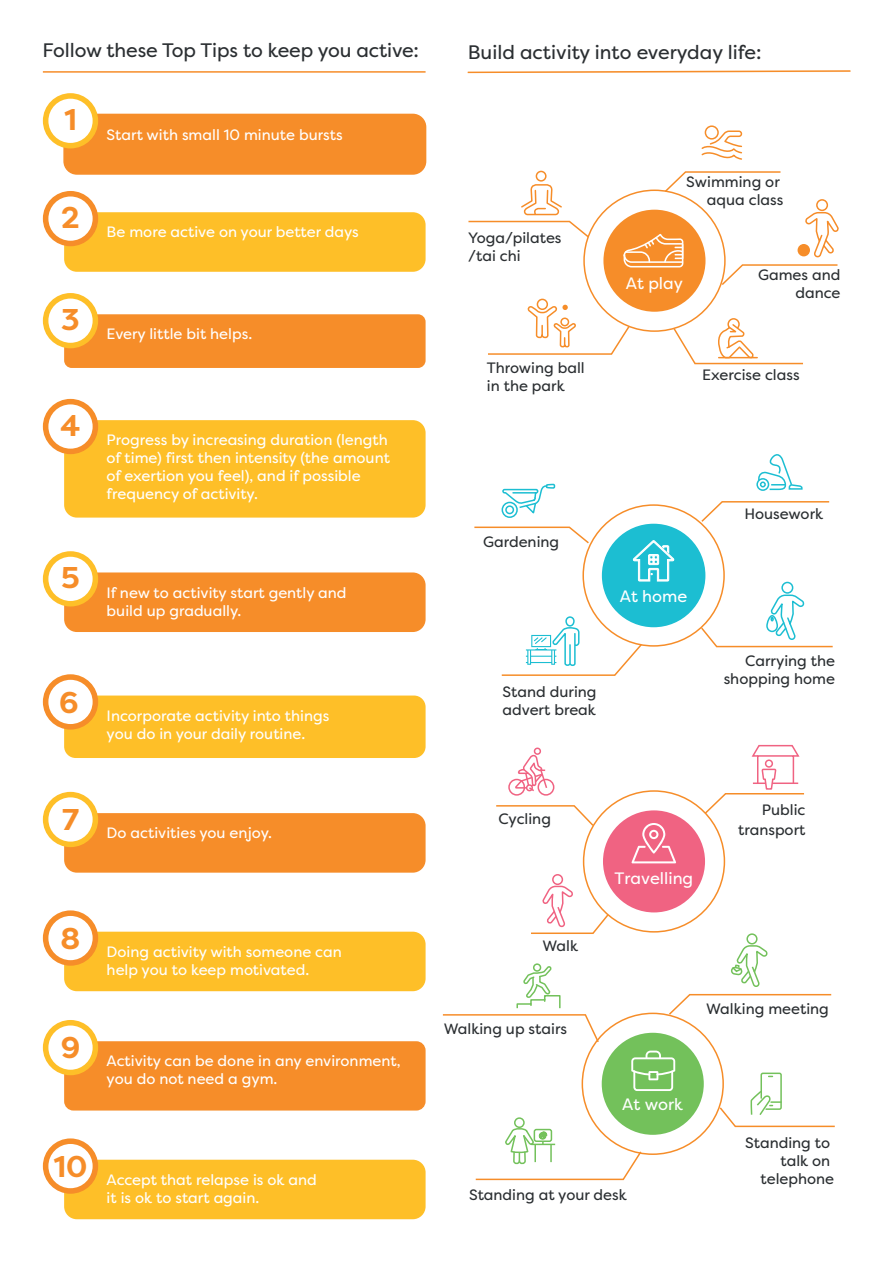
<style>
.page{position:relative;width:893px;height:1263px;background:#fff}
.page>*{position:absolute;margin:0;border:0;box-sizing:border-box;transform-origin:0 0}
.t1{font:700 30px "Filson Pro";color:#f68d29}
.t2{font:19.5px "Filson Pro";letter-spacing:-.005em;color:#2a2e31}
.t3{font:16.5px "Filson Pro";color:#fff}
.t4{font:15px/18px "Filson Pro";color:#fff}
.t5{font:15px/18px "Filson Pro";color:#2a2e31;text-align:right}
</style>
<div class="page">
<svg style="left:467px;top:70px;width:384px;height:4px"></svg>
<div style="left:603px;top:210px;width:102px;height:102px;background:#f68d29;border-radius:50%"></div>
<svg style="left:624px;top:234px;width:59px;height:33px"></svg>
<div style="left:536px;top:171px;width:11px;height:11px;border:2px solid #f68d29;border-radius:50%"></div>
<svg style="left:701px;top:130px;width:42px;height:30px"></svg>
<div style="left:705px;top:125px;width:14px;height:15px;border:2px solid #f68d29;border-radius:50%"></div>
<div style="left:537px;top:299px;width:11px;height:11px;border:2px solid #f68d29;border-radius:50%"></div>
<svg style="left:663px;top:171px;width:118px;height:23px"></svg>
<svg style="left:672px;top:317px;width:131px;height:48px"></svg>
<svg style="left:468px;top:185px;width:123px;height:54px"></svg>
<svg style="left:488px;top:303px;width:143px;height:52px"></svg>
<div style="left:603px;top:524px;width:102px;height:102px;background:#1cbed2;border-radius:50%"></div>
<div style="left:602px;top:524px;width:103px;height:103px;border:2px solid #1cbed2;border-radius:50%"></div>
<svg style="left:632px;top:540px;width:42px;height:42px"></svg>
<div style="left:756px;top:478px;width:13px;height:13px;border:2px solid #1cbed2;border-radius:50%"></div>
<svg style="left:757px;top:454px;width:46px;height:37px"></svg>
<div style="left:533px;top:963px;width:8px;height:9px;border:2px solid #73c15b;border-radius:50%"></div>
<div style="left:565px;top:616px;width:10px;height:11px;border:2px solid #1cbed2;border-radius:50%"></div>
<svg style="left:700px;top:501px;width:130px;height:22px"></svg>
<svg style="left:442px;top:964px;width:158px;height:80px"></svg>
<svg style="left:474px;top:483px;width:116px;height:62px"></svg>
<svg style="left:501px;top:626px;width:142px;height:50px"></svg>
<div style="left:757px;top:755px;width:37px;height:29px;border:2px solid #f06382"></div>
<svg style="left:751px;top:744px;width:49px;height:13px"></svg>
<div style="left:765px;top:759px;width:8px;height:9px;border:2px solid #f06382;border-radius:50%"></div>
<div style="left:603px;top:810px;width:102px;height:102px;background:#f06382;border-radius:50%"></div>
<svg style="left:508px;top:747px;width:47px;height:49px"></svg>
<div style="left:552px;top:874px;width:11px;height:11px;border:2px solid #f06382;border-radius:50%"></div>
<svg style="left:703px;top:768px;width:102px;height:47px"></svg>
<svg style="left:496px;top:805px;width:99px;height:22px"></svg>
<svg style="left:531px;top:885px;width:79px;height:49px"></svg>
<svg style="left:631px;top:823px;width:45px;height:40px"></svg>
<div style="left:746px;top:933px;width:12px;height:11px;border:2px solid #73c15b;border-radius:50%"></div>
<div style="left:602px;top:1033px;width:102px;height:102px;background:#73c15b;border-radius:50%"></div>
<svg style="left:667px;top:944px;width:165px;height:72px"></svg>
<svg style="left:718px;top:1072px;width:117px;height:56px"></svg>
<svg style="left:475px;top:1116px;width:168px;height:65px"></svg>
<svg style="left:631px;top:1050px;width:44px;height:41px"></svg>
<hr style="left:43px;top:71px;width:383px;height:2px;background:#f68d29">
<div style="left:64px;top:114px;width:362px;height:60px;background:#f68d29;border-radius:13px"></div>
<div style="left:63px;top:114px;width:363px;height:61px;border:2px solid #f68d29;border-radius:13px"></div>
<div style="left:43px;top:93px;width:55px;height:55px;background:#febf28;border-radius:50%"></div>
<div style="left:48px;top:99px;width:45px;height:44px;background:#fff;border-radius:50%"></div>
<div style="left:64px;top:212px;width:362px;height:60px;background:#febf28;border-radius:13px"></div>
<div style="left:43px;top:191px;width:55px;height:55px;background:#f68d29;border-radius:50%"></div>
<div style="left:48px;top:196px;width:45px;height:45px;background:#fff;border-radius:50%"></div>
<div style="left:64px;top:314px;width:362px;height:54px;background:#f68d29;border-radius:8px"></div>
<div style="left:43px;top:293px;width:55px;height:55px;background:#febf28;border-radius:50%"></div>
<div style="left:48px;top:299px;width:45px;height:44px;background:#fff;border-radius:50%"></div>
<div style="left:64px;top:420px;width:362px;height:98px;background:#febf28;border-radius:13px"></div>
<div style="left:43px;top:399px;width:55px;height:55px;background:#f68d29;border-radius:50%"></div>
<div style="left:48px;top:404px;width:45px;height:45px;background:#fff;border-radius:50%"></div>
<div style="left:64px;top:572px;width:362px;height:60px;background:#f68d29;border-radius:13px"></div>
<div style="left:43px;top:551px;width:55px;height:55px;background:#febf28;border-radius:50%"></div>
<div style="left:48px;top:557px;width:45px;height:44px;background:#fff;border-radius:50%"></div>
<div style="left:64px;top:695px;width:362px;height:63px;background:#febf28;border-radius:12px"></div>
<div style="left:43px;top:674px;width:55px;height:55px;background:#f68d29;border-radius:50%"></div>
<div style="left:48px;top:680px;width:45px;height:44px;background:#fff;border-radius:50%"></div>
<div style="left:64px;top:813px;width:362px;height:60px;background:#f68d29;border-radius:13px"></div>
<div style="left:43px;top:792px;width:55px;height:55px;background:#febf28;border-radius:50%"></div>
<div style="left:48px;top:797px;width:45px;height:45px;background:#fff;border-radius:50%"></div>
<div style="left:64px;top:932px;width:362px;height:59px;background:#febf28;border-radius:13px"></div>
<div style="left:43px;top:910px;width:55px;height:56px;background:#f68d29;border-radius:50%"></div>
<div style="left:48px;top:916px;width:45px;height:44px;background:#fff;border-radius:50%"></div>
<div style="left:64px;top:1160px;width:362px;height:59px;background:#febf28;border-radius:13px"></div>
<div style="left:43px;top:1138px;width:55px;height:56px;background:#f68d29;border-radius:50%"></div>
<div style="left:48px;top:1144px;width:45px;height:44px;background:#fff;border-radius:50%"></div>
<div style="left:64px;top:1041px;width:362px;height:69px;background:#f68d29;border-radius:9px"></div>
<div style="left:43px;top:1020px;width:55px;height:55px;background:#febf28;border-radius:50%"></div>
<div style="left:48px;top:1025px;width:45px;height:45px;background:#fff;border-radius:50%"></div>
<div style="left:781px;top:582px;width:12px;height:12px;border:2px solid #1cbed2;border-radius:50%"></div>
<svg style="left:699px;top:594px;width:134px;height:54px"></svg>
<svg style="left:720px;top:211px;width:119px;height:76px"></svg>
<div style="left:816px;top:199px;width:12px;height:12px;border:2px solid #f68c29;border-radius:50%"></div>
<h2 class="t2" style="left:43px;top:37px;width:378px">Follow these Top Tips to keep you active:</h2>
<h1 class="t1" style="left:64px;top:101px;width:14px">1</h1>
<h1 class="t1" style="left:61px;top:199px;width:20px">2</h1>
<h1 class="t1" style="left:61px;top:301px;width:20px">3</h1>
<p class="t4" style="left:107px;top:125px;width:238px">Start with small 10 minute bursts</p>
<p class="t4" style="left:107px;top:223px;width:254px">Be more active on your better days</p>
<p class="t4" style="left:107px;top:325px;width:147px">Every little bit helps.</p>
<h1 class="t1" style="left:61px;top:406px;width:21px">4</h1>
<h1 class="t1" style="left:61px;top:559px;width:20px">5</h1>
<p class="t4" style="left:107px;top:431px;width:285px">Progress by increasing duration (length of time) first then intensity (the amount of exertion you feel), and if possible frequency of activity.</p>
<p class="t4" style="left:107px;top:583px;width:241px">If new to activity start gently and build up gradually.</p>
<h1 class="t1" style="left:59px;top:683px;width:21px">6</h1>
<p class="t4" style="left:107px;top:706px;width:224px">Incorporate activity into things you do in your daily routine.</p>
<p class="t4" style="left:62px;top:824px;width:212px"><sup>7</sup> Do activities you enjoy.</p>
<h1 class="t1" style="left:61px;top:919px;width:21px">8</h1>
<h1 class="t1" style="left:61px;top:1029px;width:21px">9</h1>
<p class="t4" style="left:107px;top:942px;width:237px">Doing activity with someone can help you to keep motivated.</p>
<p class="t4" style="left:107px;top:1052px;width:295px">Activity can be done in any environment, you do not need a gym.</p>
<h1 class="t1" style="left:54px;top:1147px;width:35px">10</h1>
<p class="t4" style="left:107px;top:1170px;width:212px">Accept that relapse is ok and it is ok to start again.</p>
<h2 class="t2" style="left:468px;top:39px;width:295px">Build activity into everyday life:</h2>
<p class="t5" style="left:468px;top:228px;width:95px;text-align:left">Yoga/pilates /tai chi</p>
<p class="t5" style="left:487px;top:358px;width:99px;text-align:left">Throwing ball in the park</p>
<p class="t5" style="left:686px;top:172px;width:99px">Swimming or aqua class</p>
<p class="t3" style="left:626px;top:272px;width:59px">At play</p>
<p class="t5" style="left:758px;top:265px;width:84px">Games and dance</p>
<p class="t5" style="left:702px;top:365px;width:99px">Exercise class</p>
<p class="t5" style="left:483px;top:532px;width:78px">Gardening</p>
<p class="t3" style="left:620px;top:585px;width:69px">At home</p>
<p class="t5" style="left:503px;top:682px;width:95px;text-align:left">Stand during advert break</p>
<p class="t5" style="left:744px;top:504px;width:80px">Housework</p>
<p class="t5" style="left:724px;top:651px;width:113px">Carrying the shopping home</p>
<p class="t5" style="left:498px;top:809px;width:54px">Cycling</p>
<p class="t5" style="left:542px;top:937px;width:37px">Walk</p>
<p class="t5" style="left:444px;top:1020px;width:125px">Walking up stairs</p>
<p class="t3" style="left:615px;top:867px;width:80px">Travelling</p>
<p class="t5" style="left:738px;top:800px;width:69px;line-height:19.5px">Public transport</p>
<p class="t5" style="left:706px;top:999px;width:124px">Walking meeting</p>
<p class="t3" style="left:622px;top:1093px;width:62px">At work</p>
<p class="t5" style="left:469px;top:1185px;width:159px">Standing at your desk</p>
<p class="t5" style="left:745px;top:1134px;width:91px">Standing to talk on telephone</p>
</div>
